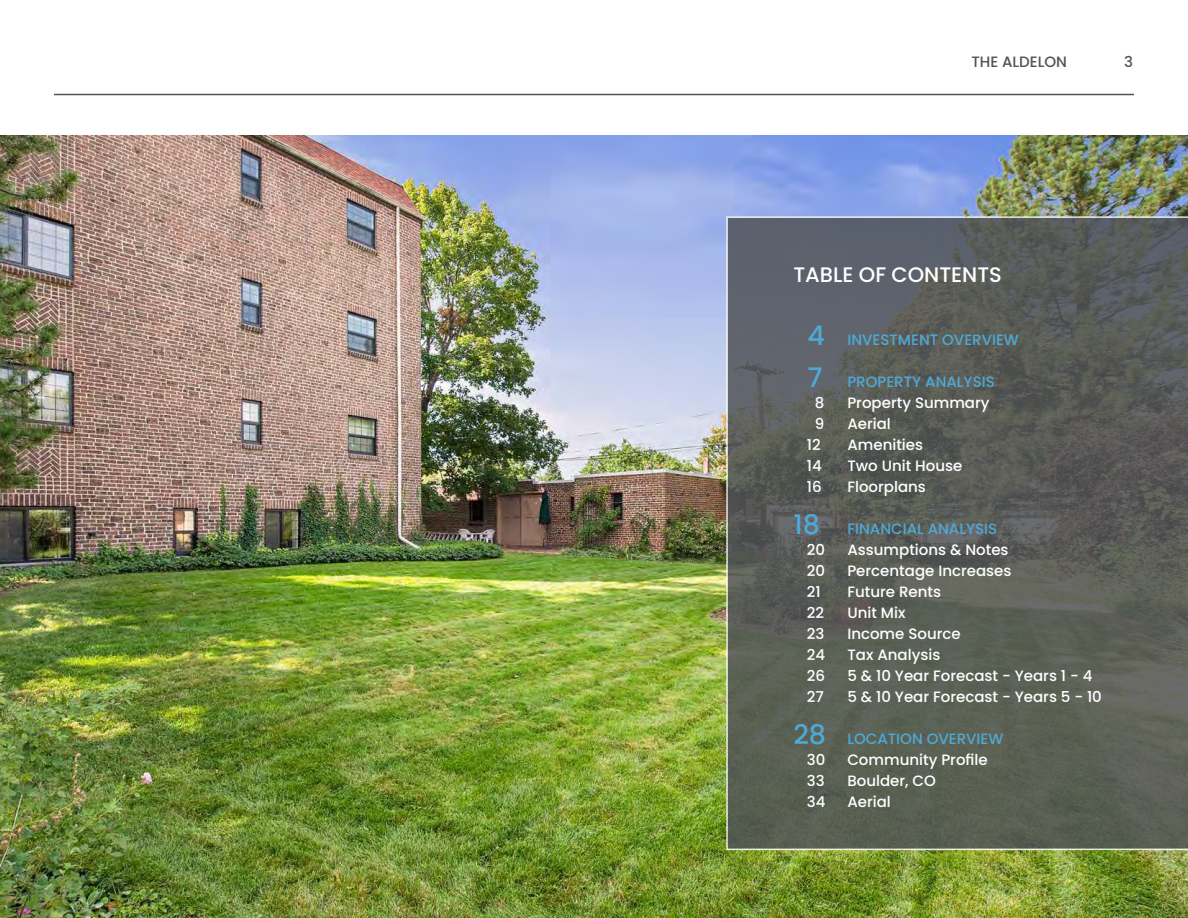
<style>
.page{position:relative;width:1188px;height:918px;background:#fff}
.page>*{position:absolute;margin:0;border:0;box-sizing:border-box;transform-origin:0 0}
.TOC_Title{font:500 21px "Poppins";color:#fff}
.t1{font:500 15px "Poppins";color:#fff}
.t2{font:500 15px "Poppins";color:#4ea9d7}
.t3{font:500 15px "Poppins";color:#505357}
.s1{font-size:27px}
</style>
<div class="page">
<img style="left:0;top:135px;width:1188px;height:783px">
<svg style="left:726px;top:216px;width:462px;height:634px;background:#5b5f5a"></svg>
<hr style="left:54px;top:94px;width:1080px;height:1px;background:#505357">
<p class="t3" style="left:971px;top:53px;width:97px">THE ALDELON</p>
<p class="t3" style="left:1124px;top:53px;width:10px">3</p>
<p class="TOC_Title" style="left:793px;top:262px;width:210px">TABLE OF CONTENTS</p>
<p class="t2" style="left:807px;top:331px;width:213px"><span class="s1">4</span> INVESTMENT OVERVIEW</p>
<p class="t2" style="left:807px;top:373px;width:189px"><span class="s1">7</span> PROPERTY ANALYSIS</p>
<p class="t1" style="left:815px;top:394px;width:11px">8</p>
<p class="t1" style="left:847px;top:394px;width:144px">Property Summary</p>
<p class="t1" style="left:815px;top:415px;width:11px">9</p>
<p class="t1" style="left:847px;top:415px;width:45px">Aerial</p>
<p class="t1" style="left:807px;top:436px;width:15px">12</p>
<p class="t1" style="left:847px;top:436px;width:77px">Amenities</p>
<p class="t1" style="left:807px;top:457px;width:16px">14</p>
<p class="t1" style="left:847px;top:457px;width:116px">Two Unit House</p>
<p class="t1" style="left:807px;top:478px;width:16px">16</p>
<p class="t1" style="left:847px;top:478px;width:80px">Floorplans</p>
<p class="t2" style="left:793px;top:520px;width:205px"><span class="s1">18</span> FINANCIAL ANALYSIS</p>
<p class="t1" style="left:807px;top:541px;width:20px">20</p>
<p class="t1" style="left:847px;top:541px;width:163px">Assumptions &amp; Notes</p>
<p class="t1" style="left:807px;top:562px;width:20px">20</p>
<p class="t1" style="left:847px;top:562px;width:166px">Percentage Increases</p>
<p class="t1" style="left:807px;top:583px;width:15px">21</p>
<p class="t1" style="left:847px;top:583px;width:95px">Future Rents</p>
<p class="t1" style="left:807px;top:604px;width:19px">22</p>
<p class="t1" style="left:847px;top:604px;width:60px">Unit Mix</p>
<p class="t1" style="left:807px;top:625px;width:19px">23</p>
<p class="t1" style="left:847px;top:625px;width:115px">Income Source</p>
<p class="t1" style="left:807px;top:646px;width:20px">24</p>
<p class="t1" style="left:847px;top:646px;width:95px">Tax Analysis</p>
<p class="t1" style="left:807px;top:667px;width:20px">26</p>
<p class="t1" style="left:847px;top:667px;width:247px">5 &amp; 10 Year Forecast - Years 1 - 4</p>
<p class="t1" style="left:807px;top:688px;width:19px">27</p>
<p class="t1" style="left:847px;top:688px;width:256px">5 &amp; 10 Year Forecast - Years 5 - 10</p>
<p class="t2" style="left:793px;top:730px;width:212px"><span class="s1">28</span> LOCATION OVERVIEW</p>
<p class="t1" style="left:807px;top:751px;width:20px">30</p>
<p class="t1" style="left:847px;top:751px;width:142px">Community Profile</p>
<p class="t1" style="left:807px;top:772px;width:19px">33</p>
<p class="t1" style="left:847px;top:772px;width:90px">Boulder, CO</p>
<p class="t1" style="left:807px;top:793px;width:20px">34</p>
<p class="t1" style="left:847px;top:793px;width:45px">Aerial</p>
</div>
